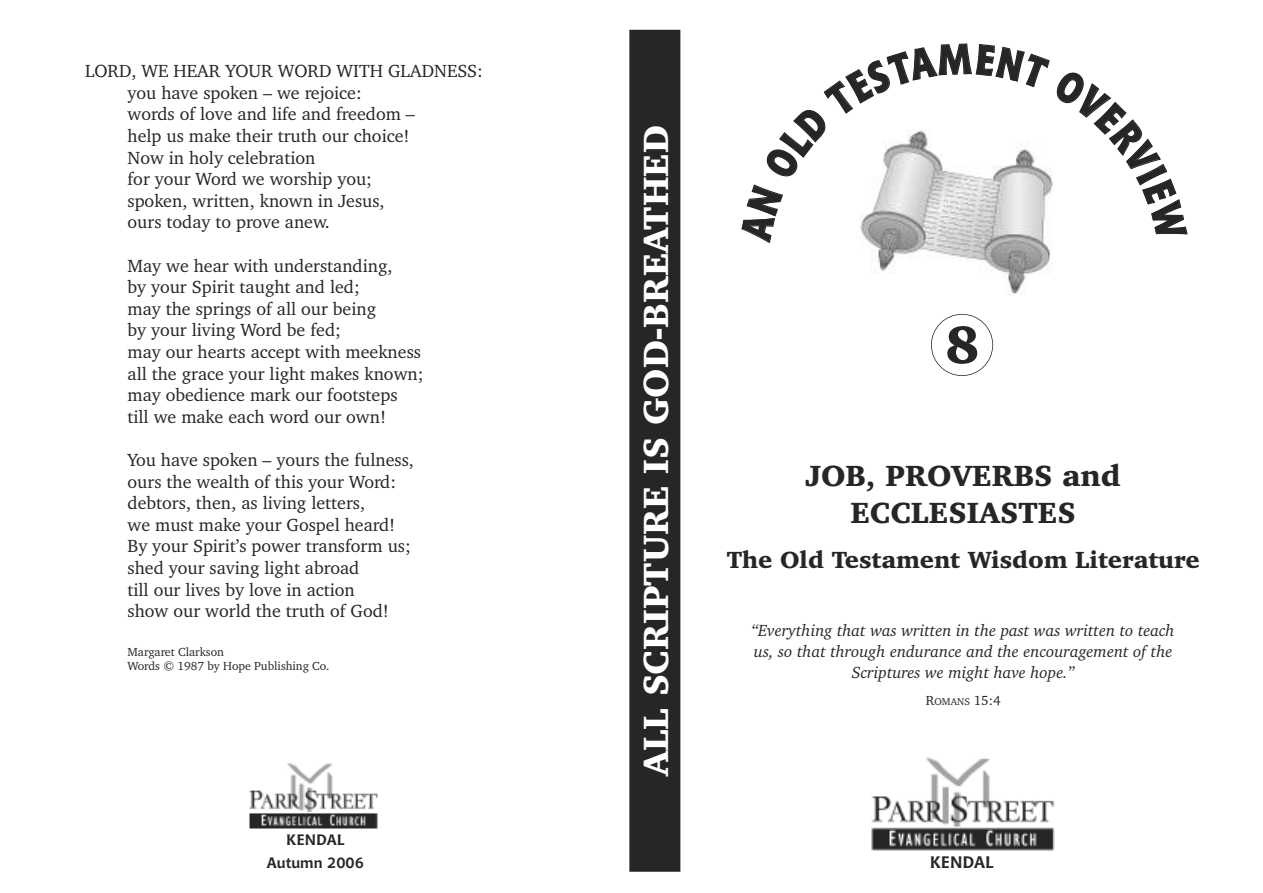
<style>
.page{position:relative;width:1263px;height:893px;background:#fff}
.page>*{position:absolute;margin:0;border:0;box-sizing:border-box;transform-origin:0 0}
.t1{font:900 54px "Charter IT Cby BT";color:#272627}
.t2{font:900 36px "Charter IT Cby BT";color:#fff}
.t3{font:900 30px/37.5px "Charter IT Cby BT";color:#272627;text-align:center}
.t4{font:900 24px "Charter IT Cby BT";color:#272627}
.t5{font:18px/21.6px "Charter IT Cby BT";color:#272627}
.t6{font:italic 16.5px/21px "Charter IT Cby BT";color:#272627;text-align:center}
.t7{font:700 16.5px "Chianti BT";color:#272627}
.t8{font:700 15px/22.5px "Chianti BT";color:#272627;text-align:center}
.t9{font:13.5px "Charter IT Cby BT";color:#272627}
.t10{font:12px/14.4px "Charter IT Cby BT";color:#272627}
.s1{font-size:10.2px}
</style>
<div class="page">
<img style="left:869px;top:242px;width:183px;height:52px">
<div style="left:931px;top:314px;width:62px;height:62px;border:2px solid #272627;border-radius:50%"></div>
<div style="left:629px;top:30px;width:51px;height:842px;background:#272627"></div>
<img style="left:871px;top:757px;width:184px;height:94px">
<img style="left:249px;top:763px;width:129px;height:66px">
<svg style="left:859px;top:129px;width:194px;height:113px"></svg>
<p class="t5" style="left:128px;top:62px;width:357px;text-indent:-43px">LORD, WE HEAR YOUR WORD WITH GLADNESS: you have spoken – we rejoice:<br>words of love and life and freedom –<br>help us make their truth our choice!<br>Now in holy celebration<br>for your Word we worship you;<br>spoken, written, known in Jesus,<br>ours today to prove anew.</p>
<p class="t5" style="left:128px;top:256px;width:297px">May we hear with understanding,<br>by your Spirit taught and led;<br>may the springs of all our being<br>by your living Word be fed;<br>may our hearts accept with meekness all the grace your light makes known; may obedience mark our footsteps<br>till we make each word our own!</p>
<p class="t5" style="left:128px;top:450px;width:288px">You have spoken – yours the fulness, ours the wealth of this your Word: debtors, then, as living letters,<br>we must make your Gospel heard!<br>By your Spirit’s power transform us; shed your saving light abroad<br>till our lives by love in action<br>show our world the truth of God!</p>
<p class="t10" style="left:128px;top:646px;width:203px">Margaret Clarkson<br>Words © 1987 by Hope Publishing Co.</p>
<p class="t8" style="left:267px;top:830px;width:98px">KENDAL<br>Autumn 2006</p>
<h2 class="t2" style="left:641px;top:776px;width:653px;rotate:-90deg">ALL SCRIPTURE IS GOD B- REATHED</h2>
<h1 class="t1" style="left:945px;top:323px;width:36px">8</h1>
<h3 class="t3" style="left:805px;top:459px;width:317px">JOB, PROVERBS and<br>ECCLESIASTES</h3>
<h3 class="t4" style="left:727px;top:551px;width:474px">The Old Testament Wisdom Literature</h3>
<p class="t6" style="left:752px;top:621px;width:425px">“Everything that was written in the past was written to teach us, so that through endurance and the encouragement of the<br>Scriptures we might have hope.”</p>
<p class="t9" style="left:926px;top:695px;width:76px">R<span class="s1">OMANS</span> 15:4</p>
<p class="t7" style="left:930px;top:855px;width:66px">KENDAL</p>
</div>
